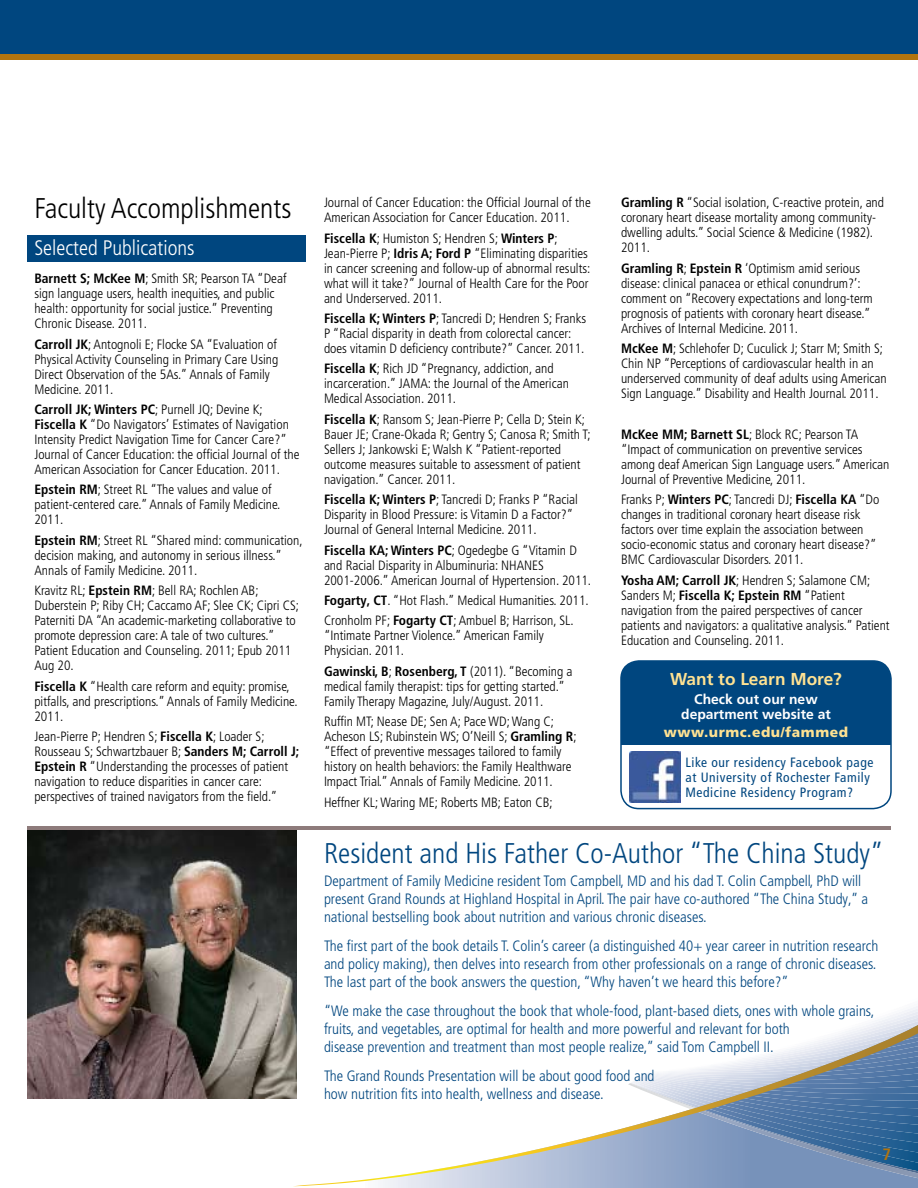
<style>
.page{position:relative;width:918px;height:1188px;background:#fff}
.page>*{position:absolute;margin:0;border:0;box-sizing:border-box;transform-origin:0 0}
.t1{font:300 condensed 28.5px "Frutiger LT Pro";color:#00467f}
.t2{font:300 condensed 21px "Frutiger LT Pro";color:#fff}
.t3{font:700 17.25px "Frutiger";color:#ffe292}
.t4{font:700 condensed 16.5px "Frutiger LT Pro";color:#b2740e}
.t5{font:300 condensed 15px/18px "Frutiger LT Pro";color:#00467f}
.t6{font:700 13.8px/15px "Frutiger";color:#fff;text-align:center}
.t7{font:900 13.8px "Frutiger";letter-spacing:.04em;color:#ffe292}
.t8{font:300 condensed 13.5px/15px "Frutiger LT Pro";color:#000}
.t9{font:condensed 13.5px/15px "Frutiger";letter-spacing:.04em;color:#00467f}
.s1{font-size:28.5px}
.s2{font-weight:700}
</style>
<div class="page">
<div style="left:621px;top:661px;width:270px;height:148px;background:#00467f;border-radius:18px"></div>
<div style="left:621px;top:745px;width:270px;height:64px;background:#fff"></div>
<div style="left:620px;top:660px;width:272px;height:149px;border:2px solid #00467f;border-radius:18px"></div>
<div style="left:0;top:0;width:918px;height:54px;background:#00467f"></div>
<div style="left:0;top:54px;width:918px;height:5px;background:#b2740e"></div>
<svg style="left:293px;top:1186px;width:625px;height:2px"></svg>
<svg style="left:870px;top:1006px;width:48px;height:19px"></svg>
<svg style="left:296px;top:1025px;width:622px;height:161px"></svg>
<div style="left:27px;top:235px;width:278px;height:27px;background:#00467f"></div>
<img style="left:27px;top:830px;width:270px;height:269px">
<hr style="left:27px;top:826px;width:864px;height:4px;background:#8e7b7b">
<img style="left:630px;top:752px;width:50px;height:50px">
<p class="t8" style="left:324px;top:195px;width:268px;text-indent:-290px"><span class="s1">Faculty Accomplishments</span> Journal of Cancer Education: the Official Journal of the<br>American Association for Cancer Education. 2011.</p>
<p class="t8" style="left:324px;top:231px;width:268px"><span class="s2">Fiscella K</span>; Humiston S; Hendren S; <span class="s2">Winters P</span>; Jean-Pierre P; <span class="s2">Idris A; Ford P</span> “Eliminating disparities in cancer screening and follow-up of abnormal results: what will it take?” Journal of Health Care for the Poor and Underserved. 2011.</p>
<p class="t8" style="left:324px;top:311px;width:264px"><span class="s2">Fiscella K; Winters P</span>; Tancredi D; Hendren S; Franks<br>P “Racial disparity in death from colorectal cancer: does vitamin D deficiency contribute?” Cancer. 2011.</p>
<p class="t8" style="left:324px;top:361px;width:246px"><span class="s2">Fiscella K</span>; Rich JD “Pregnancy, addiction, and incarceration.” JAMA: the Journal of the American<br>Medical Association. 2011.</p>
<p class="t8" style="left:324px;top:412px;width:268px"><span class="s2">Fiscella K</span>; Ransom S; Jean-Pierre P; Cella D; Stein K; Bauer JE; Crane-Okada R; Gentry S; Canosa R; Smith T; Sellers J; Jankowski E; Walsh K “Patient-reported outcome measures suitable to assessment of patient navigation.” Cancer. 2011.</p>
<p class="t8" style="left:324px;top:492px;width:255px"><span class="s2">Fiscella K; Winters P</span>; Tancredi D; Franks P “Racial<br>Disparity in Blood Pressure: is Vitamin D a Factor?”<br>Journal of General Internal Medicine. 2011.</p>
<p class="t8" style="left:324px;top:543px;width:269px"><span class="s2">Fiscella KA; Winters PC</span>; Ogedegbe G “Vitamin D and Racial Disparity in Albuminuria: NHANES<br>2001-2006.” American Journal of Hypertension. 2011.</p>
<p class="t8" style="left:324px;top:590px;width:266px;line-height:20.4px"><span class="s2">Fogarty, CT</span>. “Hot Flash.” Medical Humanities. 2011.<br>Cronholm PF; <span class="s2">Fogarty CT</span>; Ambuel B; Harrison, SL.</p>
<p class="t8" style="left:324px;top:628px;width:221px">“Intimate Partner Violence.” American Family<br>Physician. 2011.</p>
<p class="t8" style="left:324px;top:664px;width:250px"><span class="s2">Gawinski, B</span>; <span class="s2">Rosenberg, T</span> (2011). “Becoming a medical family therapist: tips for getting started.”<br>Family Therapy Magazine, July/August. 2011.</p>
<p class="t8" style="left:324px;top:714px;width:254px">Ruffin MT; Nease DE; Sen A; Pace WD; Wang C; Acheson LS; Rubinstein WS; O’Neill S; <span class="s2">Gramling R</span>; “Effect of preventive messages tailored to family history on health behaviors: the Family Healthware Impact Trial.” Annals of Family Medicine. 2011.</p>
<p class="t8" style="left:324px;top:795px;width:230px">Heffner KL; Waring ME; Roberts MB; Eaton CB;</p>
<h2 class="t2" style="left:34px;top:235px;width:162px">Selected Publications</h2>
<p class="t8" style="left:34px;top:271px;width:254px"><span class="s2">Barnett S; McKee M</span>; Smith SR; Pearson TA “Deaf sign language users, health inequities, and public health: opportunity for social justice.” Preventing Chronic Disease. 2011.</p>
<p class="t8" style="left:34px;top:337px;width:246px"><span class="s2">Carroll JK</span>; Antognoli E; Flocke SA “Evaluation of Physical Activity Counseling in Primary Care Using Direct Observation of the 5As.” Annals of Family Medicine. 2011.</p>
<p class="t8" style="left:34px;top:402px;width:267px"><span class="s2">Carroll JK; Winters PC</span>; Purnell JQ; Devine K; <span class="s2">Fiscella K</span> “Do Navigators’ Estimates of Navigation Intensity Predict Navigation Time for Cancer Care?” Journal of Cancer Education: the official Journal of the American Association for Cancer Education. 2011.</p>
<p class="t8" style="left:34px;top:482px;width:248px"><span class="s2">Epstein RM</span>; Street RL “The values and value of patient-centered care.” Annals of Family Medicine.<br>2011.</p>
<p class="t8" style="left:34px;top:533px;width:270px"><span class="s2">Epstein RM</span>; Street RL “Shared mind: communication, decision making, and autonomy in serious illness.”<br>Annals of Family Medicine. 2011.</p>
<p class="t8" style="left:34px;top:583px;width:266px">Kravitz RL; <span class="s2">Epstein RM</span>; Bell RA; Rochlen AB; Duberstein P; Riby CH; Caccamo AF; Slee CK; Cipri CS; Paterniti DA “An academic-marketing collaborative to promote depression care: A tale of two cultures.” Patient Education and Counseling. 2011; Epub 2011<br>Aug 20.</p>
<p class="t8" style="left:34px;top:679px;width:265px"><span class="s2">Fiscella K</span> “Health care reform and equity: promise, pitfalls, and prescriptions.” Annals of Family Medicine.<br>2011.</p>
<p class="t8" style="left:34px;top:729px;width:267px">Jean-Pierre P; Hendren S; <span class="s2">Fiscella K</span>; Loader S; Rousseau S; Schwartzbauer B; <span class="s2">Sanders M; Carroll J; Epstein R</span> “Understanding the processes of patient navigation to reduce disparities in cancer care: perspectives of trained navigators from the field.”</p>
<p class="t8" style="left:621px;top:195px;width:265px"><span class="s2">Gramling R</span> “Social isolation, C-reactive protein, and coronary heart disease mortality among community&shy;dwelling adults.” Social Science &amp; Medicine (1982).<br>2011.</p>
<p class="t8" style="left:621px;top:261px;width:253px"><span class="s2">Gramling R</span>; <span class="s2">Epstein R</span> ‘Optimism amid serious disease: clinical panacea or ethical conundrum?’: comment on “Recovery expectations and long-term prognosis of patients with coronary heart disease.” Archives of Internal Medicine. 2011.</p>
<p class="t8" style="left:621px;top:341px;width:267px"><span class="s2">McKee M</span>; Schlehofer D; Cuculick J; Starr M; Smith S; Chin NP “Perceptions of cardiovascular health in an underserved community of deaf adults using American Sign Language.” Disability and Health Journal. 2011.</p>
<p class="t8" style="left:621px;top:427px;width:270px"><span class="s2">McKee MM; Barnett SL</span>; Block RC; Pearson TA “Impact of communication on preventive services among deaf American Sign Language users.” American Journal of Preventive Medicine, 2011.</p>
<p class="t8" style="left:621px;top:492px;width:260px">Franks P; <span class="s2">Winters PC</span>; Tancredi DJ; <span class="s2">Fiscella KA</span> “Do changes in traditional coronary heart disease risk factors over time explain the association between socio-economic status and coronary heart disease?” BMC Cardiovascular Disorders. 2011.</p>
<p class="t8" style="left:621px;top:573px;width:270px"><span class="s2">Yosha AM; Carroll JK</span>; Hendren S; Salamone CM; Sanders M; <span class="s2">Fiscella K; Epstein RM</span> “Patient navigation from the paired perspectives of cancer patients and navigators: a qualitative analysis.” Patient Education and Counseling. 2011.</p>
<p class="t3" style="left:670px;top:669px;width:173px">Want to Learn More?</p>
<p class="t6" style="left:681px;top:691px;width:151px">Check out our new department website at</p>
<p class="t7" style="left:664px;top:723px;width:186px">www.urmc.edu/fammed</p>
<p class="t9" style="left:686px;top:755px;width:189px">Like our residency Facebook page at University of Rochester Family<br>Medicine Residency Program?</p>
<h1 class="t1" style="left:324px;top:837px;width:561px">Resident and His Father Co-Author “The China Study”</h1>
<p class="t5" style="left:324px;top:872px;width:546px">Department of Family Medicine resident Tom Campbell, MD and his dad T. Colin Campbell, PhD will present Grand Rounds at Highland Hospital in April. The pair have co-authored “The China Study,” a national bestselling book about nutrition and various chronic diseases.</p>
<p class="t5" style="left:324px;top:937px;width:556px">The first part of the book details T. Colin’s career (a distinguished 40+ year career in nutrition research and policy making), then delves into research from other professionals on a range of chronic diseases.<br>The last part of the book answers the question, “Why haven’t we heard this before?”</p>
<p class="t5" style="left:324px;top:1002px;width:552px">“We make the case throughout the book that whole-food, plant-based diets, ones with whole grains, fruits, and vegetables, are optimal for health and more powerful and relevant for both<br>disease prevention and treatment than most people realize,” said Tom Campbell II.</p>
<p class="t5" style="left:324px;top:1067px;width:332px">The Grand Rounds Presentation will be about good food and how nutrition fits into health, wellness and disease.</p>
<p class="t4" style="left:882px;top:1144px;width:10px">7</p>
</div>
